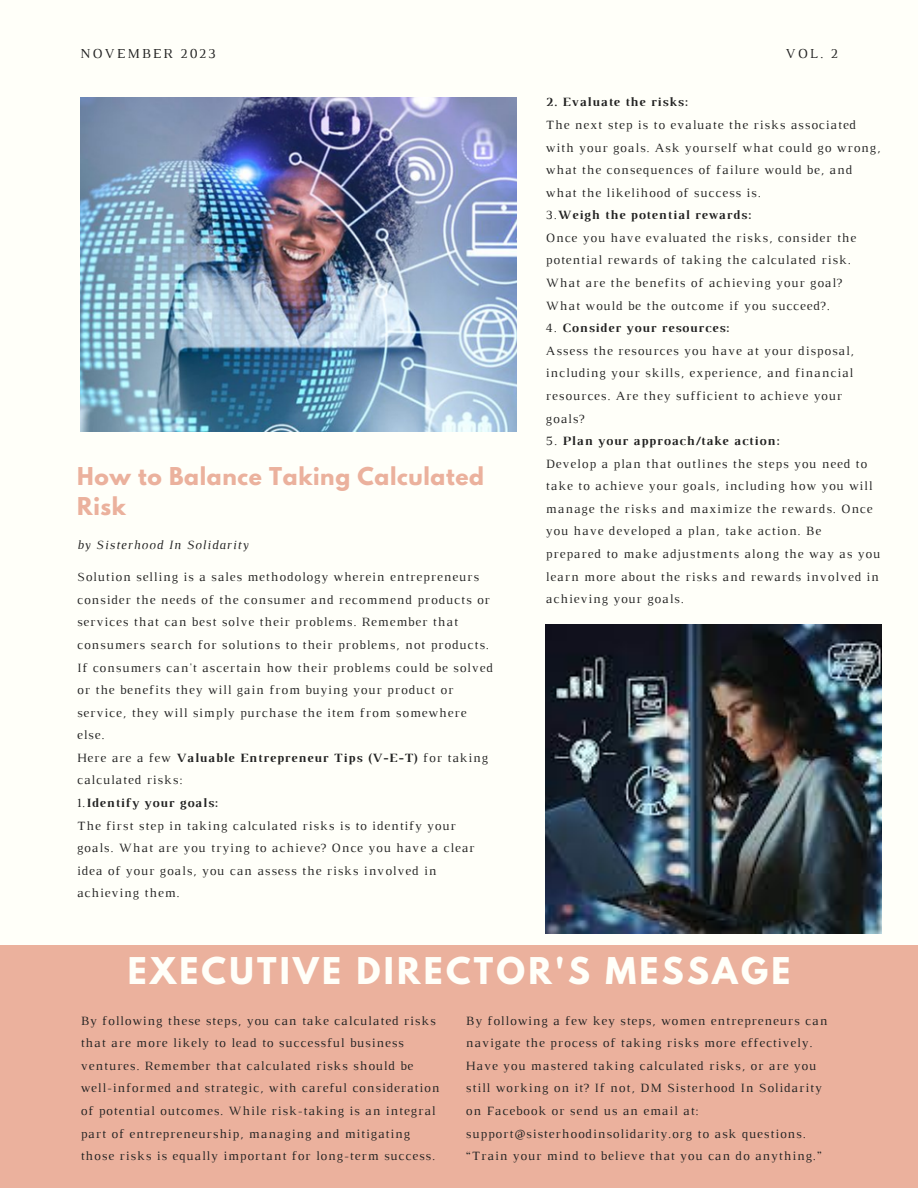
<style>
.page{position:relative;width:918px;height:1188px;background:#fffff9}
.page>*{position:absolute;margin:0;border:0;box-sizing:border-box;transform-origin:0 0}
.t1{font:700 32.7px "League Spartan";letter-spacing:.1em;color:#fffff9}
.t2{font:700 21.75px/30.2px "League Spartan";letter-spacing:.03em;color:#ebb19d}
.t3{font:13.95px "Luthier";letter-spacing:.14em;color:#222}
.t4{font:12.9px/22.6px "Luthier";letter-spacing:.07em;color:#222}
.t5{font:700 12.9px "Luthier";letter-spacing:.07em;color:#222}
.t6{font:italic 12.9px "Luthier";letter-spacing:.07em;color:#222}
.s1{font-weight:700}
.s2{font-weight:400}
</style>
<div class="page">
<img style="left:80px;top:97px;width:437px;height:334px">
<img style="left:546px;top:625px;width:335px;height:308px">
<div style="left:0;top:946px;width:918px;height:242px;background:#ebb19d"></div>
<p class="t3" style="left:80px;top:49px;width:137px">NOVEMBER 2023</p>
<p class="t3" style="left:786px;top:49px;width:54px">VOL. 2</p>
<p class="t2" style="left:77px;top:464px;width:408px">How to Balance Taking Calculated<br>Risk</p>
<p class="t6" style="left:77px;top:540px;width:173px">by Sisterhood In Solidarity</p>
<p class="t4" style="left:77px;top:567px;width:414px">Solution selling is a sales methodology wherein entrepreneurs consider the needs of the consumer and recommend products or services that can best solve their problems. Remember that consumers search for solutions to their problems, not products.</p>
<p class="t4" style="left:77px;top:657px;width:417px">If consumers can't ascertain how their problems could be solved or the benefits they will gain from buying your product or service, they will simply purchase the item from somewhere else.</p>
<p class="t4" style="left:77px;top:747px;width:413px">Here are a few <span class="s1">Valuable Entrepreneur Tips (V-E-T)</span> for taking calculated risks:</p>
<p class="t5" style="left:77px;top:798px;width:142px"><span class="s2">1.</span>Identify your goals:</p>
<p class="t4" style="left:77px;top:815px;width:399px">The first step in taking calculated risks is to identify your goals. What are you trying to achieve? Once you have a clear idea of your goals, you can assess the risks involved in achieving them.</p>
<p class="t5" style="left:546px;top:98px;width:143px">2. Evaluate the risks:</p>
<p class="t4" style="left:546px;top:114px;width:336px">The next step is to evaluate the risks associated with your goals. Ask yourself what could go wrong, what the consequences of failure would be, and what the likelihood of success is.</p>
<p class="t5" style="left:546px;top:210px;width:206px"><span class="s2">3.</span>Weigh the potential rewards:</p>
<p class="t4" style="left:546px;top:227px;width:312px">Once you have evaluated the risks, consider the potential rewards of taking the calculated risk.<br>What are the benefits of achieving your goal?<br>What would be the outcome if you succeed?.</p>
<p class="t5" style="left:546px;top:323px;width:185px"><span class="s2">4.</span> Consider your resources:</p>
<p class="t4" style="left:546px;top:340px;width:310px">Assess the resources you have at your disposal, including your skills, experience, and financial resources. Are they sufficient to achieve your goals?</p>
<p class="t5" style="left:546px;top:436px;width:235px"><span class="s2">5.</span> Plan your approach/take action:</p>
<p class="t4" style="left:546px;top:453px;width:336px">Develop a plan that outlines the steps you need to take to achieve your goals, including how you will manage the risks and maximize the rewards. Once you have developed a plan, take action. Be<br>prepared to make adjustments along the way as you learn more about the risks and rewards involved in achieving your goals.</p>
<p class="t1" style="left:128px;top:955px;width:664px">EXECUTIVE DIRECTOR'S MESSAGE</p>
<p class="t4" style="left:81px;top:1010px;width:360px">By following these steps, you can take calculated risks that are more likely to lead to successful business ventures. Remember that calculated risks should be well-informed and strategic, with careful consideration of potential outcomes. While risk-taking is an integral part of entrepreneurship, managing and mitigating those risks is equally important for long-term success.</p>
<p class="t4" style="left:466px;top:1010px;width:363px">By following a few key steps, women entrepreneurs can navigate the process of taking risks more effectively.<br>Have you mastered taking calculated risks, or are you still working on it? If not, DM Sisterhood In Solidarity on Facebook or send us an email at: support@sisterhoodinsolidarity.org to ask questions.</p>
<p class="t4" style="left:466px;top:1146px;width:357px">“Train your mind to believe that you can do anything.”</p>
</div>
